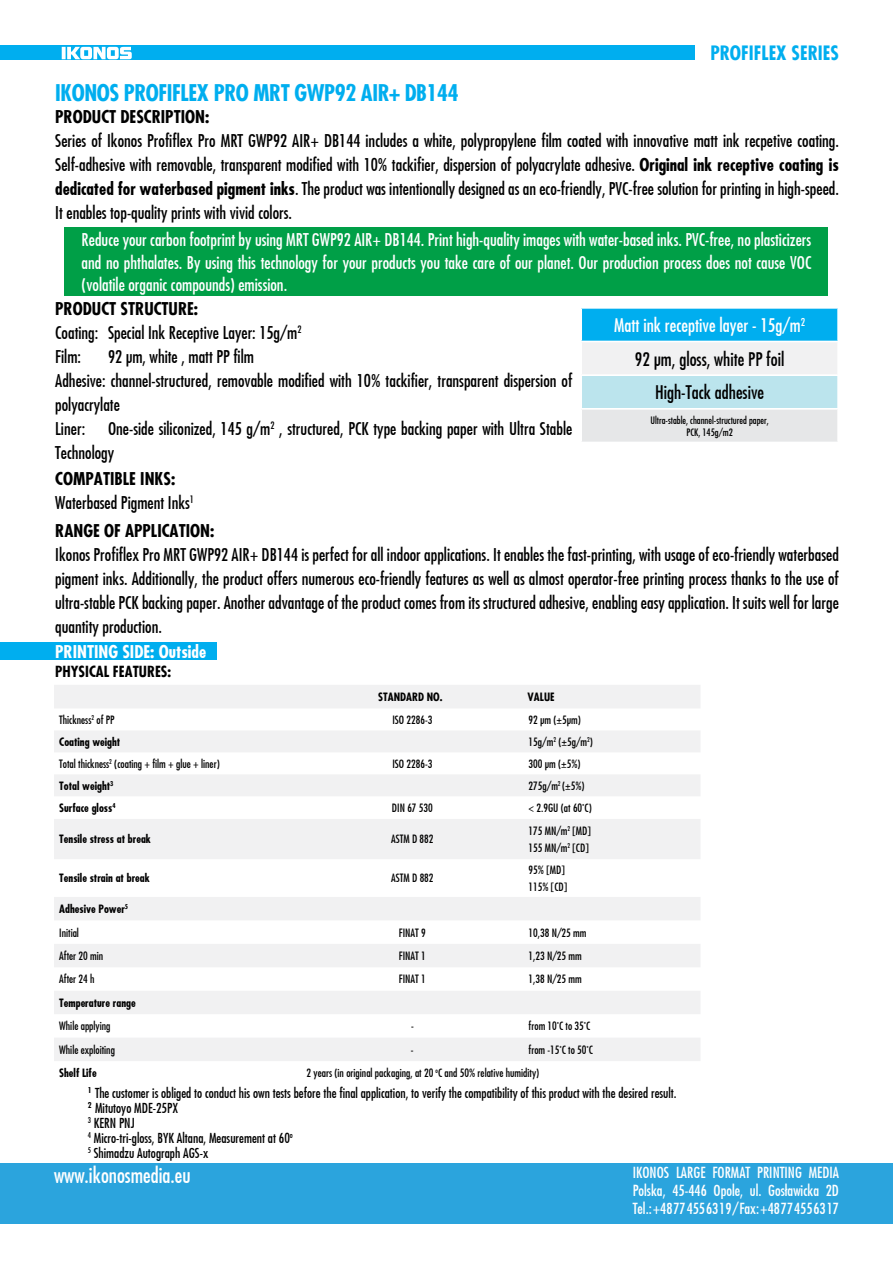
<style>
.page{position:relative;width:893px;height:1263px;background:#fff}
.page>*{position:absolute;margin:0;border:0;box-sizing:border-box;transform-origin:0 0}
.t1{font:700 22.5px "Fujiyama";letter-spacing:-.02em;color:#00aeef}
.t2{font:21px "Fujiyama";color:#fff}
.t3{font:700 19.35px "Fujiyama";color:#00aeef}
.t4{font:18.45px/33.6px "Fujiyama";color:#000;text-align:center}
.t5{font:17.25px/24px "Fujiyama";color:#000}
.t6{font:17.25px/22.5px "Fujiyama";color:#fff;text-align:justify}
.t7{font:700 17.25px "Fujiyama";color:#000}
.t8{font:700 17.25px "Fujiyama";color:#fff}
.t9{font:15px/18px "Fujiyama";color:#fff;text-align:justify}
.t10{font:700 15px "Fujiyama";color:#000}
.t11{font:13.5px/15px "Fujiyama";color:#000}
.t12{font:11.25px/17.1px "Fujiyama";color:#000}
.t13{font:700 11.25px/23.7px "Fujiyama";color:#000}
.t14{font:10.05px/12px "Fujiyama";color:#000;text-align:center}
.s1{font-weight:700}
.s2{color:#fff}
.s3{font-weight:400}
</style>
<div class="page">
<div style="left:0;top:46px;width:695px;height:14px;background:#00aeef"></div>
<div style="left:581px;top:308px;width:257px;height:33px;background:#00aeef"></div>
<div style="left:581px;top:341px;width:257px;height:34px;background:#f1f1f2"></div>
<div style="left:581px;top:375px;width:257px;height:34px;background:#bbe4ed"></div>
<div style="left:581px;top:409px;width:257px;height:33px;background:#e6e7e8"></div>
<hr style="left:580px;top:307px;width:259px;height:2px;background:#fff">
<hr style="left:580px;top:309px;width:2px;height:32px;background:#fff">
<hr style="left:837px;top:309px;width:2px;height:32px;background:#fff">
<hr style="left:580px;top:341px;width:259px;height:1px;background:#fff">
<hr style="left:580px;top:342px;width:2px;height:32px;background:#fff">
<hr style="left:837px;top:342px;width:2px;height:32px;background:#fff">
<hr style="left:580px;top:374px;width:259px;height:2px;background:#fff">
<hr style="left:580px;top:376px;width:2px;height:32px;background:#fff">
<hr style="left:837px;top:376px;width:2px;height:32px;background:#fff">
<hr style="left:580px;top:408px;width:259px;height:2px;background:#fff">
<hr style="left:580px;top:410px;width:2px;height:32px;background:#fff">
<hr style="left:837px;top:410px;width:2px;height:32px;background:#fff">
<div style="left:0;top:642px;width:216px;height:18px;background:#00aeef"></div>
<div style="left:65px;top:228px;width:763px;height:68px;background:#009f47"></div>
<svg style="left:62px;top:47px;width:70px;height:13px"></svg>
<div style="left:0;top:1163px;width:893px;height:61px;background:#2ba4dd"></div>
<svg style="left:54px;top:685px;width:646px;height:376px;fill:#f1f1f2"></svg>
<h1 class="t1" style="left:55px;top:78px;width:405px">IKONOS PROFIFLEX PRO MRT GWP92 AIR+ DB144</h1>
<p class="t3" style="left:710px;top:40px;width:19px">Profifle</p>
<p class="t3" style="left:776px;top:40px;width:24px">x Serie</p>
<p class="t3" style="left:830px;top:40px;width:10px">s</p>
<p class="t7" style="left:55px;top:105px;width:98px">Product description</p>
<p class="t7" style="left:205px;top:105px;width:6px">:</p>
<p class="t5" style="left:55px;top:128px;width:785px;text-align:justify">Series of Ikonos Profiflex Pro MRT GWP92 AIR+ DB144 includes a white, polypropylene film coated with innovative matt ink recpetive coating.<br>Self-adhesive with removable, transparent modified with 10% tackifier, dispersion of polyacrylate adhesive. <span class="s1">Original ink receptive coating is dedicated for waterbased pigment inks</span>. The product was intentionally designed as an eco-friendly, PVC-free solution for printing in high-speed.<br>It enables top-quality prints with vivid colors.</p>
<p class="t6" style="left:82px;top:228px;width:731px">Reduce your carbon footprint by using MRT GWP92 AIR+ DB144. Print high-quality images with water-based inks. PVC-free, no plasticizers and no phthalates. By using this technology for your products you take care of our planet. Our production process does not cause VOC (volatile organic compounds) emission.</p>
<p class="t5" style="left:55px;top:296px;width:248px"><span class="s1">Product structure:<br></span>Coating: Special Ink Receptive Layer: 15g/m<sup>2<br></sup>Film:</p>
<p class="t5" style="left:55px;top:344px;width:519px;text-indent:53px">92 μm, white , matt PP film<br>Adhesive: channel-structured, removable modified with 10% tackifier, transparent dispersion of polyacrylate<br>Liner:</p>
<p class="t5" style="left:55px;top:416px;width:519px;text-indent:53px">One-side siliconized, 145 g/m<sup>2</sup> , structured, PCK type backing paper with Ultra Stable<br>Technology</p>
<p class="t5" style="left:55px;top:466px;width:140px"><span class="s1">COMPATIBLE INKS:<br></span>Waterbased Pigment Inks<sup>1</sup></p>
<p class="t4" style="left:614px;top:308px;width:193px"><span class="s2">Matt ink receptive layer - 15g/m</span><sup>2<br></sup>92 μm, gloss, white PP foil<br>High-Tack adhesive</p>
<p class="t14" style="left:650px;top:413px;width:120px">Ultra-stable, channel-structured paper,<br>PCK, 145g/m2</p>
<p class="t7" style="left:55px;top:519px;width:161px">RANGE OF APPLICATION:</p>
<p class="t5" style="left:55px;top:542px;width:785px;text-align:justify">Ikonos Profiflex Pro MRT GWP92 AIR+ DB144 is perfect for all indoor applications. It enables the fast-printing, with usage of eco-friendly waterbased pigment inks. Additionally, the product offers numerous eco-friendly features as well as almost operator-free printing process thanks to the use of ultra-stable PCK backing paper. Another advantage of the product comes from its structured adhesive, enabling easy application. It suits well for large quantity production.</p>
<p class="t8" style="left:55px;top:640px;width:17px">Printing</p>
<p class="t8" style="left:122px;top:640px;width:85px">side: Outside</p>
<p class="t10" style="left:55px;top:661px;width:117px">PHYSICAL FEATURES:</p>
<p class="t13" style="left:378px;top:685px;width:66px">STANDARD NO.</p>
<p class="t13" style="left:528px;top:685px;width:29px">VALUE</p>
<p class="t12" style="left:59px;top:711px;width:57px">Thickness<sup>2</sup> of PP</p>
<p class="t12" style="left:392px;top:711px;width:41px">ISO 2286-3</p>
<p class="t12" style="left:529px;top:711px;width:54px">92 μm (±5μm)</p>
<p class="t13" style="left:59px;top:729px;width:63px">Coating weight</p>
<p class="t12" style="left:529px;top:733px;width:66px">15g/m<sup>2</sup> (±5g/m<sup>2</sup>)</p>
<p class="t12" style="left:59px;top:755px;width:162px">Total thickness<sup>2</sup> (coating + film + glue + liner)</p>
<p class="t12" style="left:392px;top:755px;width:41px">ISO 2286-3</p>
<p class="t12" style="left:529px;top:755px;width:54px">300 μm (±5%)</p>
<p class="t13" style="left:59px;top:773px;width:56px">Total weight<sup>3</sup></p>
<p class="t12" style="left:529px;top:777px;width:58px">275g/m<sup>2</sup> (±5%)</p>
<p class="t13" style="left:59px;top:796px;width:58px">Surface gloss<sup>4</sup></p>
<p class="t12" style="left:392px;top:799px;width:42px">DIN 67 530</p>
<p class="t12" style="left:529px;top:799px;width:65px">&lt; 2.9GU (at 60°C)</p>
<p class="t13" style="left:59px;top:827px;width:93px">Tensile stress at break</p>
<p class="t12" style="left:391px;top:830px;width:44px">ASTM D 882</p>
<p class="t12" style="left:529px;top:822px;width:64px">175 MN/m<sup>2</sup> [MD]<br>155 MN/m<sup>2</sup> [CD]</p>
<p class="t13" style="left:59px;top:866px;width:92px">Tensile strain at break</p>
<p class="t12" style="left:391px;top:869px;width:44px">ASTM D 882</p>
<p class="t12" style="left:529px;top:861px;width:40px">95% [MD]<br>115% [CD]</p>
<p class="t13" style="left:59px;top:897px;width:70px">Adhesive Power<sup>5<br></sup><span class="s3">Initial</span></p>
<p class="t12" style="left:399px;top:923px;width:28px">FINAT 9</p>
<p class="t12" style="left:529px;top:923px;width:59px">10,38 N/25 mm</p>
<p class="t12" style="left:59px;top:947px;width:45px">After 20 min</p>
<p class="t12" style="left:399px;top:947px;width:28px">FINAT 1</p>
<p class="t12" style="left:529px;top:947px;width:55px">1,23 N/25 mm</p>
<p class="t12" style="left:59px;top:970px;width:37px">After 24 h</p>
<p class="t12" style="left:399px;top:970px;width:28px">FINAT 1</p>
<p class="t12" style="left:529px;top:970px;width:55px">1,38 N/25 mm</p>
<p class="t13" style="left:59px;top:990px;width:78px">Temperature range</p>
<p class="t12" style="left:59px;top:1017px;width:53px">While applying</p>
<p class="t12" style="left:411px;top:1017px;width:4px">-</p>
<p class="t12" style="left:529px;top:1017px;width:63px">from 10°C to 35°C</p>
<p class="t12" style="left:59px;top:1041px;width:57px">While exploiting</p>
<p class="t12" style="left:411px;top:1041px;width:4px">-</p>
<p class="t12" style="left:529px;top:1041px;width:66px">from -15°C to 50°C</p>
<p class="t13" style="left:59px;top:1061px;width:39px">Shelf Life</p>
<p class="t12" style="left:307px;top:1064px;width:234px">2 years (in original packaging, at 20 <sup>o</sup>C and 50% relative humidity)</p>
<p class="t11" style="left:88px;top:1084px;width:590px"><sup>1</sup> The customer is obliged to conduct his own tests before the final application, to verify the compatibility of this product with the desired result.<br><sup>2</sup> Mitutoyo MDE-25PX<br><sup>3</sup> KERN PNJ<br><sup>4</sup> Micro-tri-gloss, BYK Altana, Measurement at 60<sup>o<br>5</sup> Shimadzu Autograph AGS-x</p>
<p class="t2" style="left:54px;top:1161px;width:138px">www.ikonosmedia.eu</p>
<p class="t9" style="left:633px;top:1163px;width:208px">IKONOS LARGE FORMAT PRINTING MEDIA Polska, 45-446 Opole, ul. Gosławicka 2D Tel.: +48 77 455 63 19 / Fax: +48 77 455 63 17</p>
</div>
